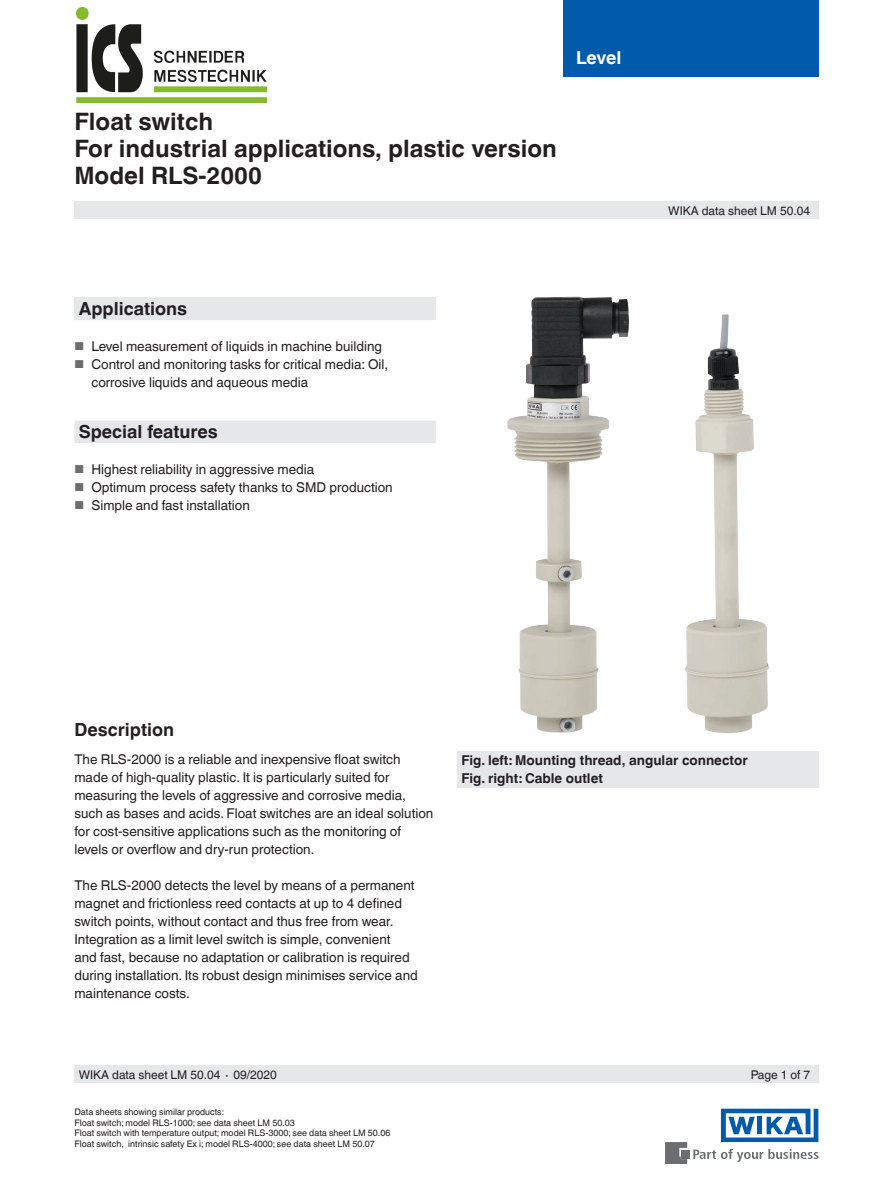
<style>
.page{position:relative;width:893px;height:1188px;background:#fff}
.page>*{position:absolute;margin:0;border:0;box-sizing:border-box;transform-origin:0 0}
.t1{font:700 24px/27px "Helvetica World";color:#231f20}
.t2{font:700 18px "Helvetica World";color:#231f20}
.t3{font:700 18px "Helvetica World";letter-spacing:-.02em;color:#fff}
.t4{font:13.5px/18px "Helvetica World";color:#231f20}
.t5{font:700 13.5px/18px "Helvetica World";color:#231f20}
.t6{font:12px "Helvetica World";color:#231f20}
.t7{font:9px/10.5px "Helvetica World";color:#231f20}
.s1{font-size:11.55px;color:#6c6d70}
</style>
<div class="page">
<div style="left:74px;top:297px;width:362px;height:22px;background:#e6e7e9"></div>
<div style="left:74px;top:202px;width:745px;height:17px;background:#e6e7e9"></div>
<div style="left:74px;top:1066px;width:745px;height:17px;background:#e6e7e9"></div>
<svg style="left:693px;top:1149px;width:126px;height:13px"></svg>
<div style="left:682px;top:1150px;width:8px;height:8px;background:#6c6d70"></div>
<svg style="left:665px;top:1142px;width:22px;height:22px"></svg>
<svg style="left:721px;top:1109px;width:97px;height:33px"></svg>
<div style="left:563px;top:0;width:256px;height:77px;background:#015aaa"></div>
<div style="left:457px;top:751px;width:362px;height:36px;background:#e6e7e9"></div>
<div style="left:74px;top:298px;width:362px;height:22px;background:#e6e7e9"></div>
<div style="left:74px;top:421px;width:362px;height:22px;background:#e6e7e9"></div>
<img style="left:507px;top:297px;width:122px;height:436px">
<img style="left:685px;top:315px;width:84px;height:419px">
<img style="left:76px;top:8px;width:190px;height:94px">
<h1 class="t1" style="left:74px;top:108px;width:484px">Float switch<br>For industrial applications, plastic version<br>Model RLS-2000</h1>
<h2 class="t3" style="left:576px;top:47px;width:47px">Level</h2>
<h2 class="t2" style="left:79px;top:298px;width:110px">Applications</h2>
<p class="t4" style="left:74px;top:337px;width:309px"><span class="s1">■</span> Level measurement of liquids in machine building</p>
<p class="t4" style="left:91px;top:355px;width:298px;text-indent:-17px"><span class="s1">■</span> Control and monitoring tasks for critical media: Oil, corrosive liquids and aqueous media</p>
<h2 class="t2" style="left:79px;top:421px;width:141px">Special features</h2>
<p class="t4" style="left:74px;top:460px;width:241px"><span class="s1">■</span> Highest reliability in aggressive media</p>
<p class="t4" style="left:74px;top:478px;width:320px"><span class="s1">■</span> Optimum process safety thanks to SMD production</p>
<p class="t4" style="left:74px;top:496px;width:177px"><span class="s1">■</span> Simple and fast installation</p>
<p class="t6" style="left:668px;top:204px;width:143px">WIKA data sheet LM 50.04</p>
<h2 class="t2" style="left:74px;top:719px;width:101px">Description</h2>
<p class="t4" style="left:74px;top:751px;width:360px">The RLS-2000 is a reliable and inexpensive float switch made of high-quality plastic. It is particularly suited for measuring the levels of aggressive and corrosive media, such as bases and acids. Float switches are an ideal solution for cost-sensitive applications such as the monitoring of levels or overflow and dry-run protection.</p>
<p class="t4" style="left:74px;top:877px;width:345px">The RLS-2000 detects the level by means of a permanent magnet and frictionless reed contacts at up to 4 defined switch points, without contact and thus free from wear.<br>Integration as a limit level switch is simple, convenient<br>and fast, because no adaptation or calibration is required during installation. Its robust design minimises service and maintenance costs.</p>
<p class="t5" style="left:461px;top:751px;width:288px">Fig. left: Mounting thread, angular connector<br>Fig. right: Cable outlet</p>
<p class="t6" style="left:79px;top:1068px;width:200px">WIKA data sheet LM 50.04 ∙ 09/2020</p>
<p class="t6" style="left:751px;top:1068px;width:61px">Page 1 of 7</p>
<p class="t7" style="left:74px;top:1107px;width:318px">Data sheets showing similar products:<br>Float switch; model RLS-1000; see data sheet LM 50.03<br>Float switch with temperature output; model RLS-3000; see data sheet LM 50.06<br>Float switch, intrinsic safety Ex i; model RLS-4000; see data sheet LM 50.07</p>
</div>
